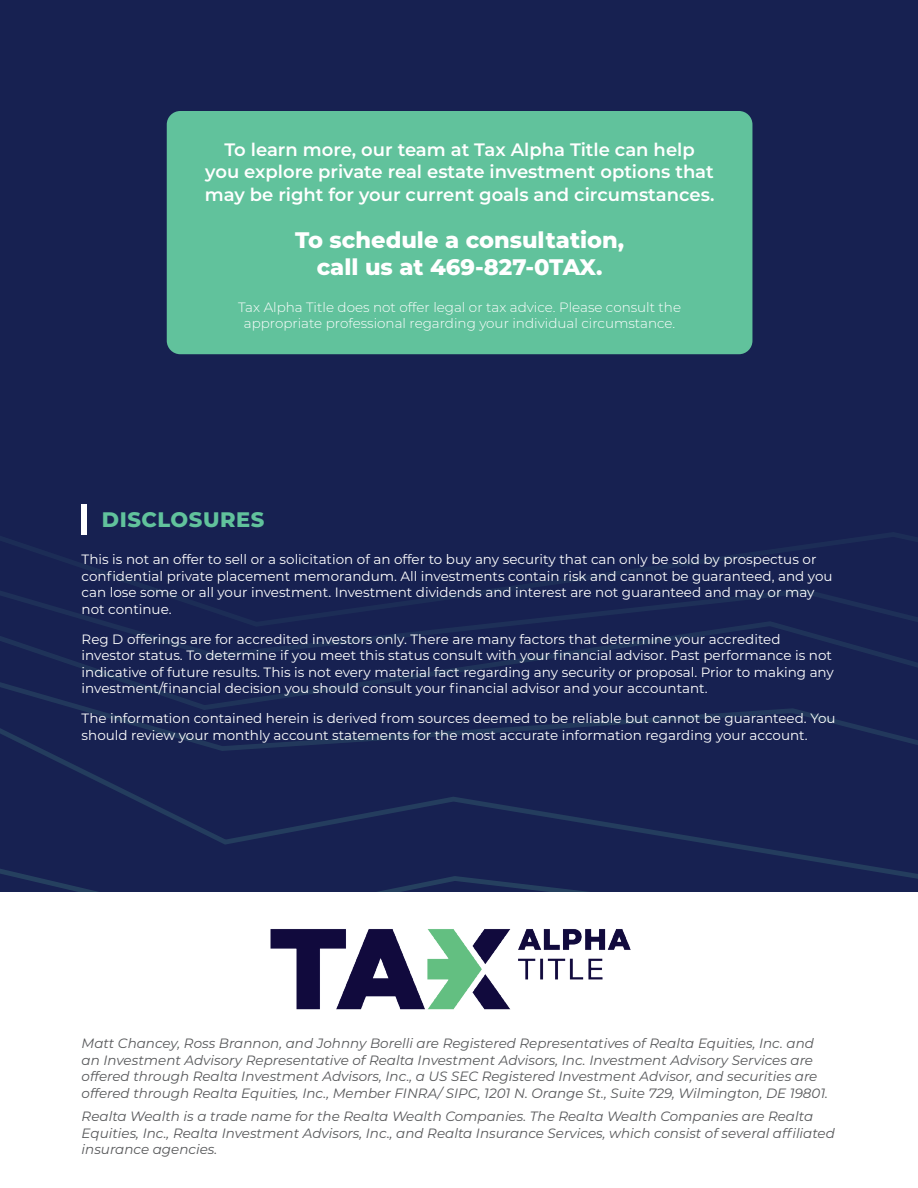
<style>
.page{position:relative;width:918px;height:1188px;background:#172151}
.page>*{position:absolute;margin:0;border:0;box-sizing:border-box;transform-origin:0 0}
.t1{font:800 22.5px/27px "Montserrat";color:#fff;text-align:center}
.t2{font:800 21px "Montserrat";letter-spacing:.025em;color:#61c29c}
.t3{font:600 18px/21.6px "Montserrat";color:#fff;text-align:center}
.t4{font:13.5px/16.5px "Montserrat";color:#fff}
.t5{font:italic 13.5px/16.5px "Montserrat";color:#57585a}
.t6{font:300 13.5px/16.2px "Montserrat";color:#fff;text-align:center}
</style>
<div class="page">
<svg style="left:0;top:566px;width:866px;height:39px"></svg>
<svg style="left:0;top:605px;width:918px;height:287px"></svg>
<div style="left:0;top:892px;width:918px;height:296px;background:#fff"></div>
<div style="left:82px;top:504px;width:5px;height:31px;background:#fff"></div>
<div style="left:167px;top:111px;width:585px;height:243px;background:#61c29c;border-radius:14px"></div>
<img style="left:270px;top:929px;width:361px;height:81px">
<h3 class="t3" style="left:205px;top:138px;width:510px">To learn more, our team at Tax Alpha Title can help you explore private real estate investment options that</h3>
<h3 class="t3" style="left:205px;top:183px;width:511px">may be right for your current goals and circumstances.</h3>
<h1 class="t1" style="left:295px;top:225px;width:331px">To schedule a consultation, call us at 469-827-0TAX.</h1>
<p class="t6" style="left:238px;top:298px;width:444px">Tax Alpha Title does not offer legal or tax advice. Please consult the appropriate professional regarding your individual circumstance.</p>
<h2 class="t2" style="left:102px;top:504px;width:164px">DISCLOSURES</h2>
<p class="t4" style="left:82px;top:551px;width:752px">This is not an offer to sell or a solicitation of an offer to buy any security that can only be sold by prospectus or confidential private placement memorandum. All investments contain risk and cannot be guaranteed, and you can lose some or all your investment. Investment dividends and interest are not guaranteed and may or may not continue.</p>
<p class="t4" style="left:82px;top:630px;width:754px">Reg D offerings are for accredited investors only. There are many factors that determine your accredited investor status. To determine if you meet this status consult with your financial advisor. Past performance is not indicative of future results. This is not every material fact regarding any security or proposal. Prior to making any investment/financial decision you should consult your financial advisor and your accountant.</p>
<p class="t4" style="left:82px;top:710px;width:756px">The information contained herein is derived from sources deemed to be reliable but cannot be guaranteed. You should review your monthly account statements for the most accurate information regarding your account.</p>
<p class="t5" style="left:82px;top:1035px;width:748px">Matt Chancey, Ross Brannon, and Johnny Borelli are Registered Representatives of Realta Equities, Inc. and an Investment Advisory Representative of Realta Investment Advisors, Inc. Investment Advisory Services are offered through Realta Investment Advisors, Inc., a US SEC Registered Investment Advisor, and securities are offered through Realta Equities, Inc., Member FINRA/ SIPC, 1201 N. Orange St., Suite 729, Wilmington, DE 19801.</p>
<p class="t5" style="left:82px;top:1108px;width:755px">Realta Wealth is a trade name for the Realta Wealth Companies. The Realta Wealth Companies are Realta<br>Equities, Inc., Realta Investment Advisors, Inc., and Realta Insurance Services, which consist of several affiliated insurance agencies.</p>
</div>
